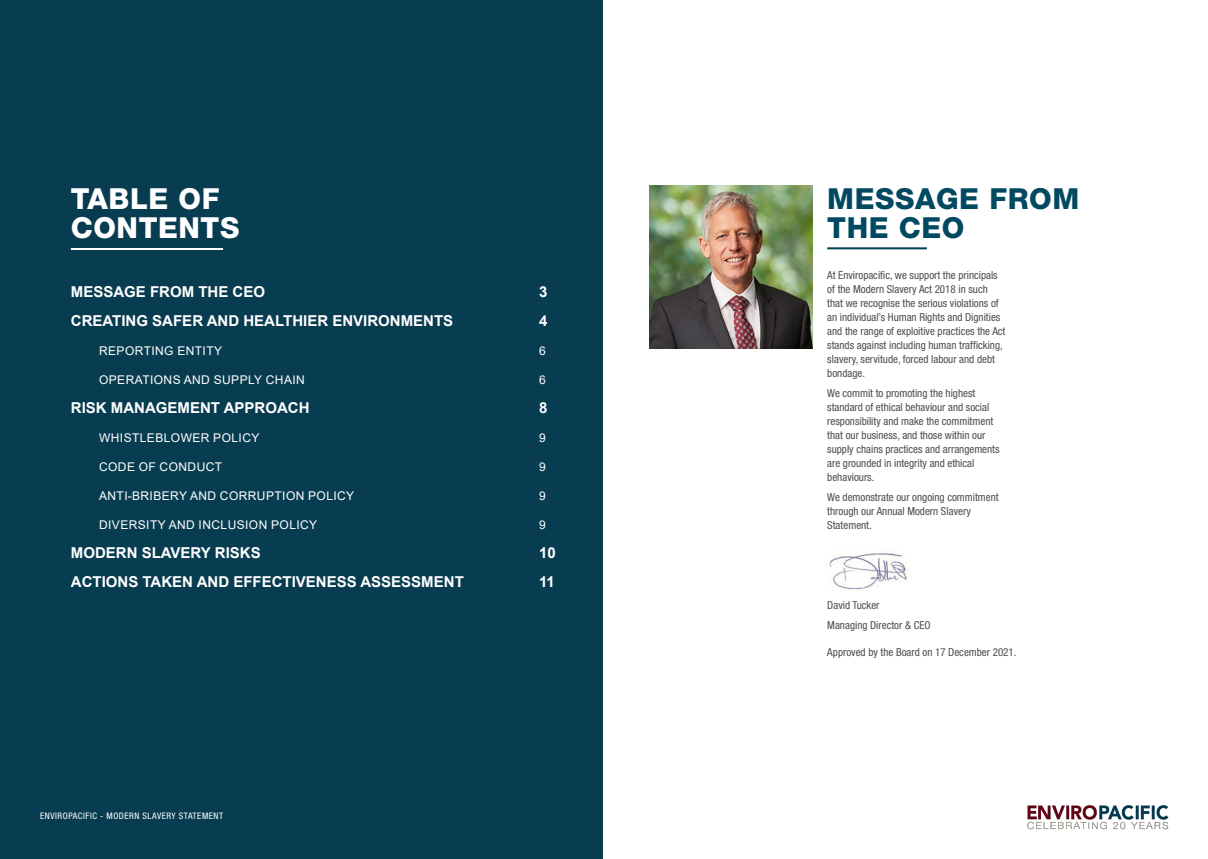
<style>
.page{position:relative;width:1208px;height:859px;background:#fff}
.page>*{position:absolute;margin:0;border:0;box-sizing:border-box;transform-origin:0 0}
.BLUE_HEADINGS{font:800 29px/29px "Helvetica Neue LT Std";letter-spacing:.02em;color:#004960}
.WHITE_HEADINGS{font:800 29px "Helvetica Neue LT Std";letter-spacing:.02em;color:#fff}
.TOC_1{font:700 15px "Arial";color:#fff}
.t1{font:12px "Arial";letter-spacing:.035em;color:#fff}
.t2{font:condensed 11px/14px "Helvetica Neue LT Std";color:#4d4d4f}
.t3{font:condensed 9px "Helvetica Neue LT Std";letter-spacing:.06em;color:#fff}
</style>
<div class="page">
<img style="left:1027px;top:806px;width:142px;height:24px">
<div style="left:0;top:0;width:602px;height:859px;background:#083d51"></div>
<hr style="left:71px;top:248px;width:152px;height:2px;background:#fff">
<hr style="left:827px;top:247px;width:100px;height:2px;background:#003e52">
<img style="left:649px;top:186px;width:163px;height:163px">
<img style="left:829px;top:552px;width:78px;height:38px">
<p class="WHITE_HEADINGS" style="left:71px;top:181px;width:150px">TABLE OF</p>
<p class="WHITE_HEADINGS" style="left:71px;top:210px;width:170px">CONTENTS</p>
<p class="TOC_1" style="left:71px;top:281px;width:196px">MESSAGE FROM THE CEO</p>
<p class="TOC_1" style="left:539px;top:281px;width:10px">3</p>
<p class="TOC_1" style="left:71px;top:310px;width:384px">CREATING SAFER AND HEALTHIER ENVIRONMENTS</p>
<p class="TOC_1" style="left:539px;top:310px;width:10px">4</p>
<p class="t1" style="left:99px;top:342px;width:125px">REPORTING ENTITY</p>
<p class="t1" style="left:539px;top:342px;width:8px">6</p>
<p class="t1" style="left:99px;top:371px;width:207px">OPERATIONS AND SUPPLY CHAIN</p>
<p class="t1" style="left:539px;top:371px;width:8px">6</p>
<p class="TOC_1" style="left:71px;top:397px;width:240px">RISK MANAGEMENT APPROACH</p>
<p class="TOC_1" style="left:539px;top:397px;width:10px">8</p>
<p class="t1" style="left:99px;top:429px;width:162px">WHISTLEBLOWER POLICY</p>
<p class="t1" style="left:539px;top:429px;width:8px">9</p>
<p class="t1" style="left:99px;top:458px;width:125px">CODE OF CONDUCT</p>
<p class="t1" style="left:539px;top:458px;width:8px">9</p>
<p class="t1" style="left:99px;top:487px;width:257px">ANTI-BRIBERY AND CORRUPTION POLICY</p>
<p class="t1" style="left:539px;top:487px;width:8px">9</p>
<p class="t1" style="left:99px;top:516px;width:220px">DIVERSITY AND INCLUSION POLICY</p>
<p class="t1" style="left:539px;top:516px;width:8px">9</p>
<p class="TOC_1" style="left:71px;top:542px;width:191px">MODERN SLAVERY RISKS</p>
<p class="TOC_1" style="left:539px;top:542px;width:18px">10</p>
<p class="TOC_1" style="left:71px;top:571px;width:394px">ACTIONS TAKEN AND EFFECTIVENESS ASSESSMENT</p>
<p class="TOC_1" style="left:539px;top:571px;width:17px">11</p>
<p class="t3" style="left:40px;top:810px;width:184px">ENVIROPACIFIC - MODERN SLAVERY STATEMENT</p>
<p class="BLUE_HEADINGS" style="left:827px;top:184px;width:253px">MESSAGE FROM<br>THE CEO</p>
<p class="t2" style="left:827px;top:268px;width:180px">At Enviropacific, we support the principals of the Modern Slavery Act 2018 in such that we recognise the serious violations of an individual’s Human Rights and Dignities and the range of exploitive practices the Act stands against including human trafficking, slavery, servitude, forced labour and debt bondage.</p>
<p class="t2" style="left:827px;top:386px;width:174px">We commit to promoting the highest standard of ethical behaviour and social responsibility and make the commitment that our business, and those within our supply chains practices and arrangements are grounded in integrity and ethical behaviours.</p>
<p class="t2" style="left:827px;top:490px;width:173px">We demonstrate our ongoing commitment through our Annual Modern Slavery<br>Statement.</p>
<p class="t2" style="left:827px;top:598px;width:54px">David Tucker</p>
<p class="t2" style="left:827px;top:618px;width:105px">Managing Director &amp; CEO</p>
<p class="t2" style="left:827px;top:645px;width:191px">Approved by the Board on 17 December 2021.</p>
</div>
